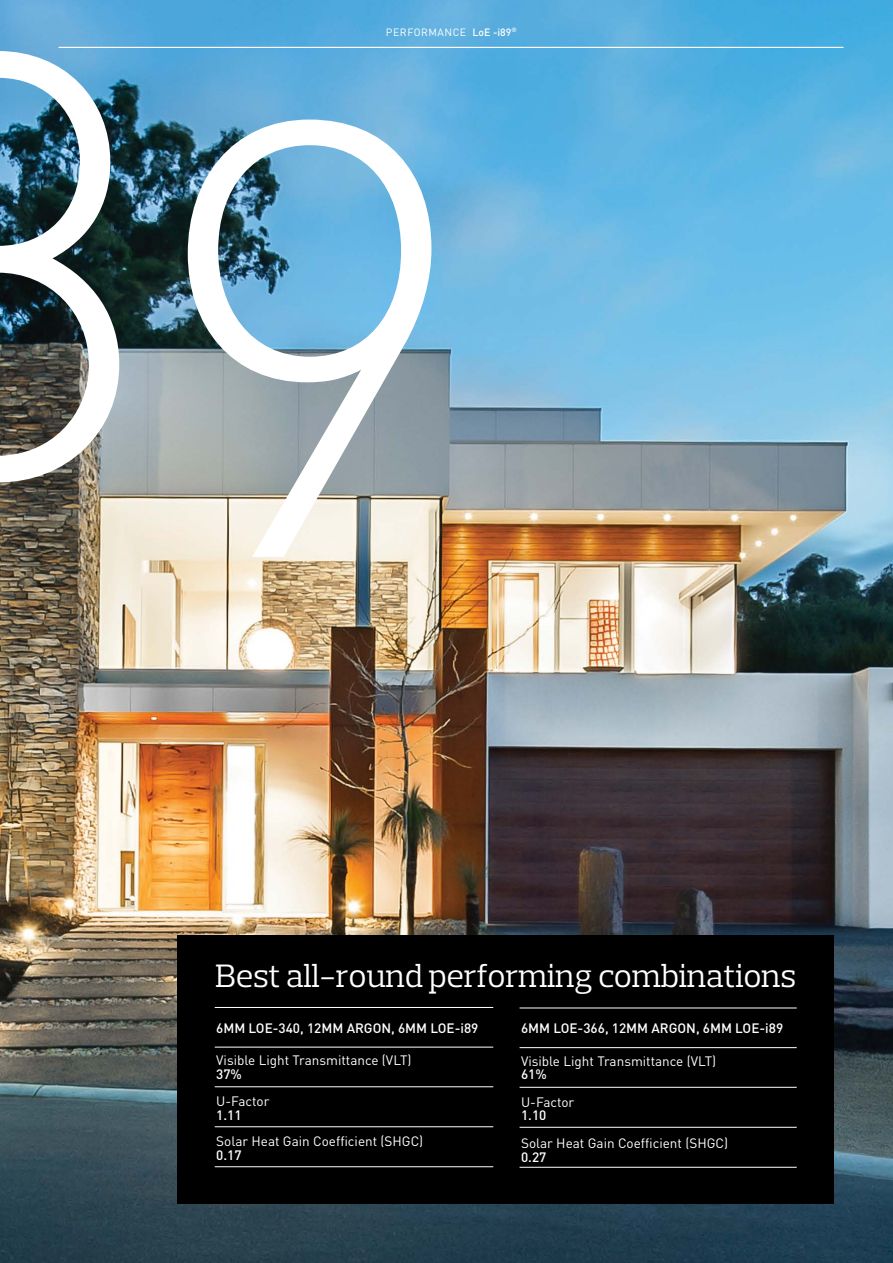
<style>
.page{position:relative;width:893px;height:1263px;background:#fff}
.page>*{position:absolute;margin:0;border:0;box-sizing:border-box;transform-origin:0 0}
.t1{font:33px "Prelo Slab";letter-spacing:-.01em;color:#fff}
.t2{font:13.5px "DIN";color:#fff}
.t3{font:500 13.5px "DIN";color:#fff}
.t4{font:10.5px "DIN";letter-spacing:.05em;color:#fff}
.s1{font-weight:500}
</style>
<div class="page">
<img style="left:0;top:0;width:893px;height:1263px">
<div style="left:177px;top:935px;width:656px;height:269px;background:#000"></div>
<img style="left:0;top:51px;width:431px;height:506px">
<hr style="left:58px;top:47px;width:785px;height:1px;background:#fff">
<hr style="left:215px;top:1126px;width:278px;height:1px;background:#fff">
<hr style="left:215px;top:1166px;width:278px;height:1px;background:#fff">
<hr style="left:215px;top:1047px;width:278px;height:1px;background:#fff">
<hr style="left:215px;top:1086px;width:278px;height:1px;background:#fff">
<hr style="left:215px;top:1007px;width:278px;height:1px;background:#fff">
<hr style="left:520px;top:1127px;width:277px;height:1px;background:#fff">
<hr style="left:520px;top:1167px;width:277px;height:1px;background:#fff">
<hr style="left:520px;top:1047px;width:277px;height:1px;background:#fff">
<hr style="left:520px;top:1087px;width:277px;height:1px;background:#fff">
<hr style="left:520px;top:1008px;width:277px;height:1px;background:#fff">
<p class="t4" style="left:386px;top:25px;width:132px">PERFORMANCE <span class="s1">LoE -i89</span><sup>®</sup></p>
<h1 class="t1" style="left:215px;top:956px;width:582px">Best all-round performing combinations</h1>
<p class="t3" style="left:216px;top:1019px;width:264px">6MM LOE-340, 12MM ARGON, 6MM LOE-i89</p>
<p class="t2" style="left:216px;top:1052px;width:197px">Visible Light Transmittance (VLT)</p>
<p class="t3" style="left:216px;top:1065px;width:27px">37%</p>
<p class="t2" style="left:216px;top:1093px;width:55px">U-Factor</p>
<p class="t3" style="left:216px;top:1106px;width:27px">1.11</p>
<p class="t2" style="left:216px;top:1133px;width:209px">Solar Heat Gain Coefficient (SHGC)</p>
<p class="t3" style="left:216px;top:1146px;width:27px">0.17</p>
<p class="t3" style="left:521px;top:1020px;width:264px">6MM LOE-366, 12MM ARGON, 6MM LOE-i89</p>
<p class="t2" style="left:521px;top:1053px;width:197px">Visible Light Transmittance (VLT)</p>
<p class="t3" style="left:521px;top:1066px;width:27px">61%</p>
<p class="t2" style="left:521px;top:1093px;width:55px">U-Factor</p>
<p class="t3" style="left:521px;top:1107px;width:27px">1.10</p>
<p class="t2" style="left:521px;top:1135px;width:209px">Solar Heat Gain Coefficient (SHGC)</p>
<p class="t3" style="left:521px;top:1148px;width:27px">0.27</p>
</div>
